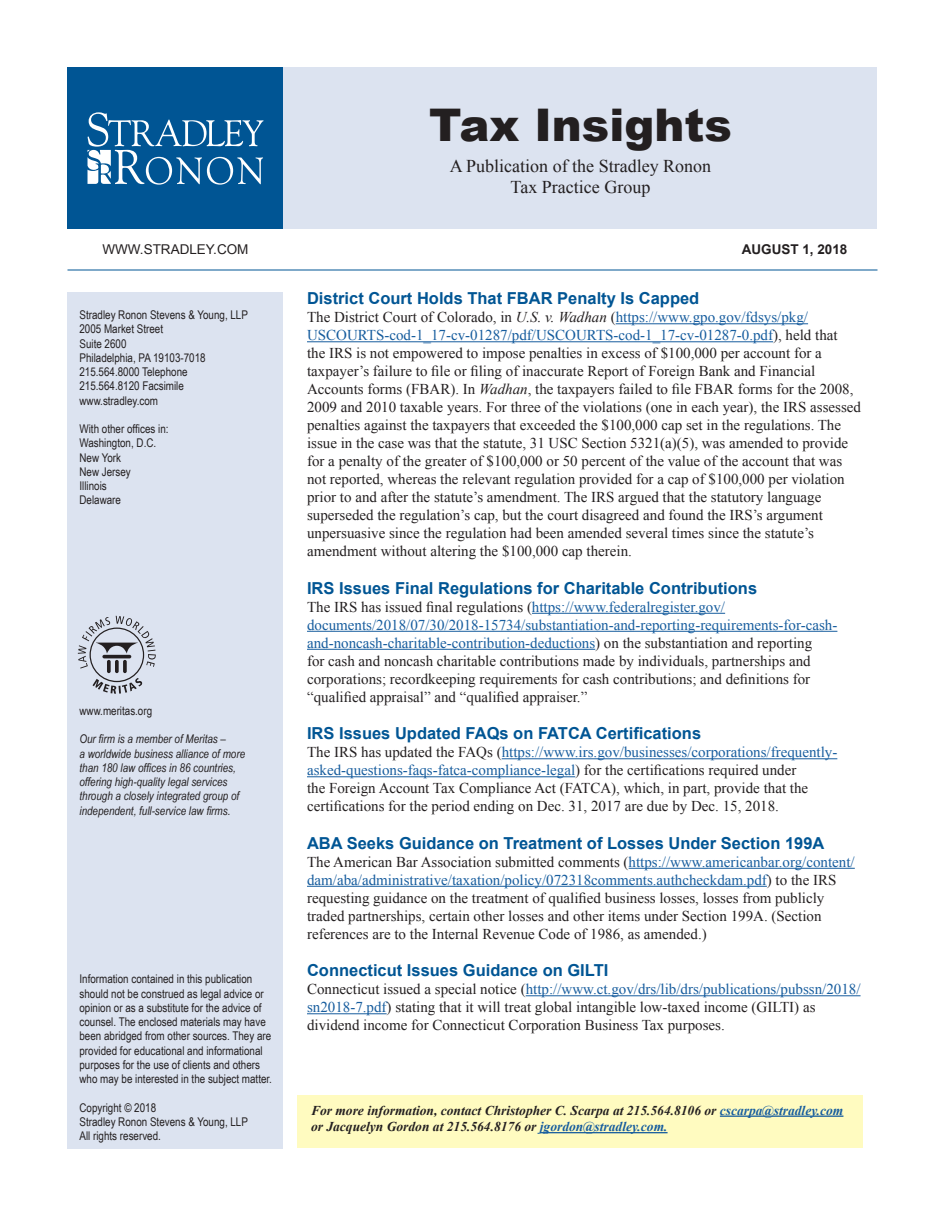
<style>
.page{position:relative;width:945px;height:1215px;background:#fff}
.page>*{position:absolute;margin:0;border:0;box-sizing:border-box;transform-origin:0 0}
.t1{font:900 45px "Arial";color:#231f20}
.t2{font:18px "Times New Roman";color:#231f20}
.t3{font:700 16.5px "Arial";color:#005594}
.t4{font:15px/18px "Times New Roman";color:#231f20}
.t5{font:italic 700 13.5px/16.5px "Times New Roman";color:#231f20}
.t6{font:13.5px "Arial";color:#231f20}
.t7{font:700 13.5px "Arial";color:#231f20}
.t8{font:12px/14.2px "Arial Narrow";color:#231f20}
.t9{font:italic 12px/14.2px "Arial Narrow";color:#231f20}
.s1{font-style:italic}
.s2{color:#175d9e}
</style>
<div class="page">
<div style="left:68px;top:68px;width:216px;height:162px;background:#005594"></div>
<svg style="left:88px;top:112px;width:175px;height:73px"></svg>
<div style="left:67px;top:292px;width:216px;height:857px;background:#dce3f0"></div>
<div style="left:284px;top:68px;width:594px;height:162px;background:#dce3f0"></div>
<hr style="left:68px;top:270px;width:810px;height:1px;background:#005594">
<hr style="left:616px;top:323px;width:192px;height:1px;background:#175d9e">
<hr style="left:307px;top:341px;width:466px;height:1px;background:#175d9e">
<hr style="left:532px;top:613px;width:193px;height:1px;background:#175d9e">
<hr style="left:307px;top:631px;width:530px;height:1px;background:#175d9e">
<hr style="left:307px;top:649px;width:288px;height:1px;background:#175d9e">
<hr style="left:502px;top:758px;width:335px;height:1px;background:#175d9e">
<hr style="left:307px;top:776px;width:268px;height:1px;background:#175d9e">
<hr style="left:629px;top:868px;width:226px;height:1px;background:#175d9e">
<hr style="left:307px;top:886px;width:460px;height:1px;background:#175d9e">
<hr style="left:526px;top:995px;width:335px;height:1px;background:#175d9e">
<hr style="left:307px;top:1013px;width:80px;height:1px;background:#175d9e">
<svg style="left:78px;top:616px;width:78px;height:78px"></svg>
<div style="left:298px;top:1095px;width:565px;height:53px;background:#fffbc0"></div>
<hr style="left:720px;top:1116px;width:123px;height:1px;background:#175d9e">
<hr style="left:540px;top:1132px;width:128px;height:1px;background:#175d9e">
<p class="t1" style="left:429px;top:92px;width:304px">Tax Insights</p>
<p class="t2" style="left:450px;top:154px;width:263px">A Publication of the Stradley Ronon</p>
<p class="t2" style="left:511px;top:175px;width:141px">Tax Practice Group</p>
<p class="t6" style="left:102px;top:241px;width:148px">WWW.STRADLEY.COM</p>
<p class="t7" style="left:742px;top:241px;width:107px">AUGUST 1, 2018</p>
<p class="t8" style="left:80px;top:307px;width:170px">Stradley Ronon Stevens &amp; Young, LLP</p>
<p class="t8" style="left:80px;top:322px;width:85px">2005 Market Street</p>
<p class="t8" style="left:80px;top:336px;width:49px">Suite 2600</p>
<p class="t8" style="left:80px;top:350px;width:128px">Philadelphia, PA 19103-7018</p>
<p class="t8" style="left:80px;top:364px;width:110px">215.564.8000 Telephone</p>
<p class="t8" style="left:80px;top:379px;width:106px">215.564.8120 Facsimile</p>
<p class="t8" style="left:80px;top:393px;width:80px">www.stradley.com</p>
<p class="t8" style="left:80px;top:421px;width:91px">With other offices in:</p>
<p class="t8" style="left:80px;top:436px;width:78px">Washington, D.C.</p>
<p class="t8" style="left:80px;top:450px;width:43px">New York</p>
<p class="t8" style="left:80px;top:464px;width:53px">New Jersey</p>
<p class="t8" style="left:80px;top:478px;width:29px">Illinois</p>
<p class="t8" style="left:80px;top:493px;width:43px">Delaware</p>
<p class="t8" style="left:79px;top:703px;width:74px">www.meritas.org</p>
<p class="t9" style="left:79px;top:732px;width:148px">Our firm is a member of Meritas –</p>
<p class="t9" style="left:79px;top:746px;width:167px">a worldwide business alliance of more</p>
<p class="t9" style="left:79px;top:760px;width:161px">than 180 law offices in 86 countries, offering high-quality legal services through a closely integrated group of independent, full-service law firms.</p>
<p class="t8" style="left:80px;top:972px;width:194px">Information contained in this publication should not be construed as legal advice or opinion or as a substitute for the advice of counsel. The enclosed materials may have been abridged from other sources. They are provided for educational and informational purposes for the use of clients and others who may be interested in the subject matter.</p>
<p class="t8" style="left:80px;top:1100px;width:78px">Copyright © 2018</p>
<p class="t8" style="left:80px;top:1114px;width:170px">Stradley Ronon Stevens &amp; Young, LLP</p>
<p class="t8" style="left:80px;top:1128px;width:83px">All rights reserved.</p>
<p class="t3" style="left:307px;top:287px;width:394px">District Court Holds That FBAR Penalty Is Capped</p>
<p class="t4" style="left:307px;top:308px;width:556px">The District Court of Colorado, in <span class="s1">U.S. v. Wadhan</span> (<span class="s2">https://www.gpo.gov/fdsys/pkg/ USCOURTS-cod-1_17-cv-01287/pdf/USCOURTS-cod-1_17-cv-01287-0.pdf</span>), held that<br>the IRS is not empowered to impose penalties in excess of $100,000 per account for a taxpayer’s failure to file or filing of inaccurate Report of Foreign Bank and Financial Accounts forms (FBAR). In <span class="s1">Wadhan</span>, the taxpayers failed to file FBAR forms for the 2008, 2009 and 2010 taxable years. For three of the violations (one in each year), the IRS assessed penalties against the taxpayers that exceeded the $100,000 cap set in the regulations. The issue in the case was that the statute, 31 USC Section 5321(a)(5), was amended to provide for a penalty of the greater of $100,000 or 50 percent of the value of the account that was not reported, whereas the relevant regulation provided for a cap of $100,000 per violation prior to and after the statute’s amendment. The IRS argued that the statutory language superseded the regulation’s cap, but the court disagreed and found the IRS’s argument unpersuasive since the regulation had been amended several times since the statute’s amendment without altering the $100,000 cap therein.</p>
<p class="t3" style="left:307px;top:577px;width:452px">IRS Issues Final Regulations for Charitable Contributions</p>
<p class="t4" style="left:307px;top:597px;width:532px">The IRS has issued final regulations (<span class="s2">https://www.federalregister.gov/ documents/2018/07/30/2018-15734/substantiation-and-reporting-requirements-for-cash&shy;and-noncash-charitable-contribution-deductions</span>) on the substantiation and reporting<br>for cash and noncash charitable contributions made by individuals, partnerships and corporations; recordkeeping requirements for cash contributions; and definitions for “qualified appraisal” and “qualified appraiser.”</p>
<p class="t3" style="left:307px;top:722px;width:396px">IRS Issues Updated FAQs on FATCA Certifications</p>
<p class="t4" style="left:307px;top:743px;width:532px">The IRS has updated the FAQs (<span class="s2">https://www.irs.gov/businesses/corporations/frequently&shy;asked-questions-faqs-fatca-compliance-legal</span>) for the certifications required under<br>the Foreign Account Tax Compliance Act (FATCA), which, in part, provide that the certifications for the period ending on Dec. 31, 2017 are due by Dec. 15, 2018.</p>
<p class="t3" style="left:307px;top:832px;width:519px">ABA Seeks Guidance on Treatment of Losses Under Section 199A</p>
<p class="t4" style="left:307px;top:852px;width:549px">The American Bar Association submitted comments (<span class="s2">https://www.americanbar.org/content/ dam/aba/administrative/taxation/policy/072318comments.authcheckdam.pdf</span>) to the IRS requesting guidance on the treatment of qualified business losses, losses from publicly traded partnerships, certain other losses and other items under Section 199A. (Section references are to the Internal Revenue Code of 1986, as amended.)</p>
<p class="t3" style="left:307px;top:959px;width:303px">Connecticut Issues Guidance on GILTI</p>
<p class="t4" style="left:307px;top:980px;width:555px">Connecticut issued a special notice (<span class="s2">http://www.ct.gov/drs/lib/drs/publications/pubssn/2018/ sn2018-7.pdf</span>) stating that it will treat global intangible low-taxed income (GILTI) as dividend income for Connecticut Corporation Business Tax purposes.</p>
<p class="t5" style="left:311px;top:1102px;width:534px">For more information, contact Christopher C. Scarpa at 215.564.8106 or <span class="s2">cscarpa@stradley.com </span>or Jacquelyn Gordon at 215.564.8176 or <span class="s2">jgordon@stradley.com.</span></p>
</div>
